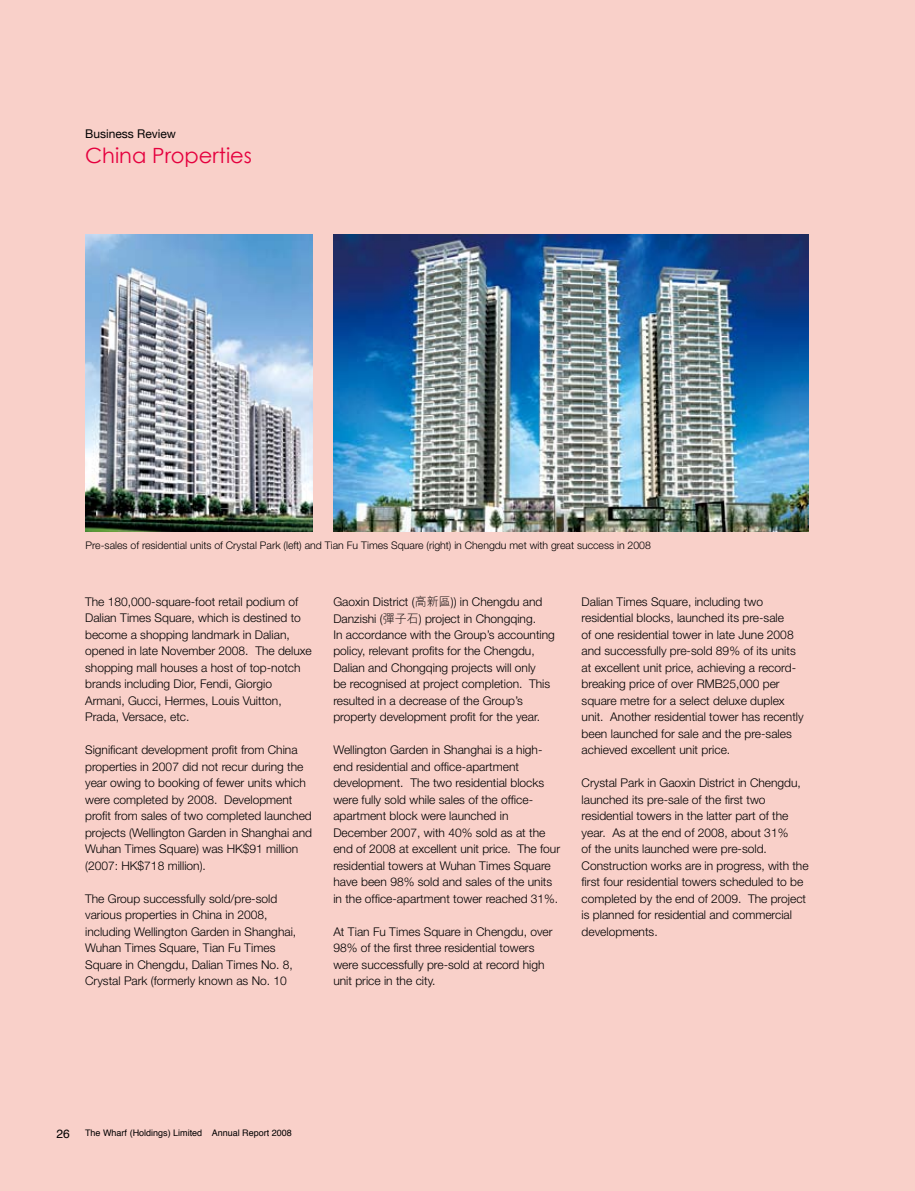
<style>
.page{position:relative;width:915px;height:1191px;background:#fff}
.page>*{position:absolute;margin:0;border:0;box-sizing:border-box;transform-origin:0 0}
.t1{font:21px "Century Gothic";color:#e5003e}
.t2{font:300 12px/16.5px "Helvetica Neue";color:#000}
.t3{font:12px "Helvetica Neue";color:#000}
.t4{font:12px "Helvetica";color:#000}
.t5{font:300 10.5px "Helvetica Neue";color:#000}
.t6{font:9px "Helvetica";color:#000}
.s1{font-family:"M Hei HK"}
</style>
<div class="page">
<div style="left:0;top:0;width:914px;height:1191px;background:#f9d0c9"></div>
<img style="left:85px;top:234px;width:227px;height:298px">
<img style="left:333px;top:234px;width:474px;height:298px">
<p class="t3" style="left:85px;top:126px;width:92px">Business Review</p>
<h1 class="t1" style="left:85px;top:142px;width:168px">China Properties</h1>
<p class="t5" style="left:85px;top:539px;width:566px">Pre-sales of residential units of Crystal Park (left) and Tian Fu Times Square (right) in Chengdu met with great success in 2008</p>
<p class="t2" style="left:85px;top:593px;width:228px">The 180,000-square-foot retail podium of Dalian Times Square, which is destined to become a shopping landmark in Dalian, opened in late November 2008. The deluxe shopping mall houses a host of top-notch brands including Dior, Fendi, Giorgio Armani, Gucci, Hermes, Louis Vuitton, Prada, Versace, etc.</p>
<p class="t2" style="left:85px;top:741px;width:228px">Significant development profit from China properties in 2007 did not recur during the year owing to booking of fewer units which were completed by 2008. Development profit from sales of two completed launched projects (Wellington Garden in Shanghai and Wuhan Times Square) was HK$91 million (2007: HK$718 million).</p>
<p class="t2" style="left:85px;top:890px;width:212px">The Group successfully sold/pre-sold various properties in China in 2008, including Wellington Garden in Shanghai, Wuhan Times Square, Tian Fu Times Square in Chengdu, Dalian Times No. 8, Crystal Park (formerly known as No. 10</p>
<p class="t2" style="left:333px;top:593px;width:223px">Gaoxin District (<span class="s1">高新區</span>)) in Chengdu and Danzishi (<span class="s1">彈子石</span>) project in Chongqing.<br>In accordance with the Group’s accounting policy, relevant profits for the Chengdu, Dalian and Chongqing projects will only<br>be recognised at project completion. This resulted in a decrease of the Group’s property development profit for the year.</p>
<p class="t2" style="left:333px;top:741px;width:228px">Wellington Garden in Shanghai is a high&shy;end residential and office-apartment development. The two residential blocks were fully sold while sales of the office&shy;apartment block were launched in December 2007, with 40% sold as at the end of 2008 at excellent unit price. The four residential towers at Wuhan Times Square have been 98% sold and sales of the units in the office-apartment tower reached 31%.</p>
<p class="t2" style="left:333px;top:923px;width:221px">At Tian Fu Times Square in Chengdu, over 98% of the first three residential towers were successfully pre-sold at record high unit price in the city.</p>
<p class="t2" style="left:581px;top:593px;width:223px">Dalian Times Square, including two residential blocks, launched its pre-sale<br>of one residential tower in late June 2008 and successfully pre-sold 89% of its units at excellent unit price, achieving a record&shy;breaking price of over RMB25,000 per square metre for a select deluxe duplex unit. Another residential tower has recently been launched for sale and the pre-sales achieved excellent unit price.</p>
<p class="t2" style="left:581px;top:774px;width:228px">Crystal Park in Gaoxin District in Chengdu, launched its pre-sale of the first two residential towers in the latter part of the year. As at the end of 2008, about 31%<br>of the units launched were pre-sold.<br>Construction works are in progress, with the first four residential towers scheduled to be completed by the end of 2009. The project is planned for residential and commercial developments.</p>
<p class="t4" style="left:56px;top:1123px;width:14px">26</p>
<p class="t6" style="left:85px;top:1125px;width:208px">The Wharf (Holdings) Limited Annual Report 2008</p>
</div>
